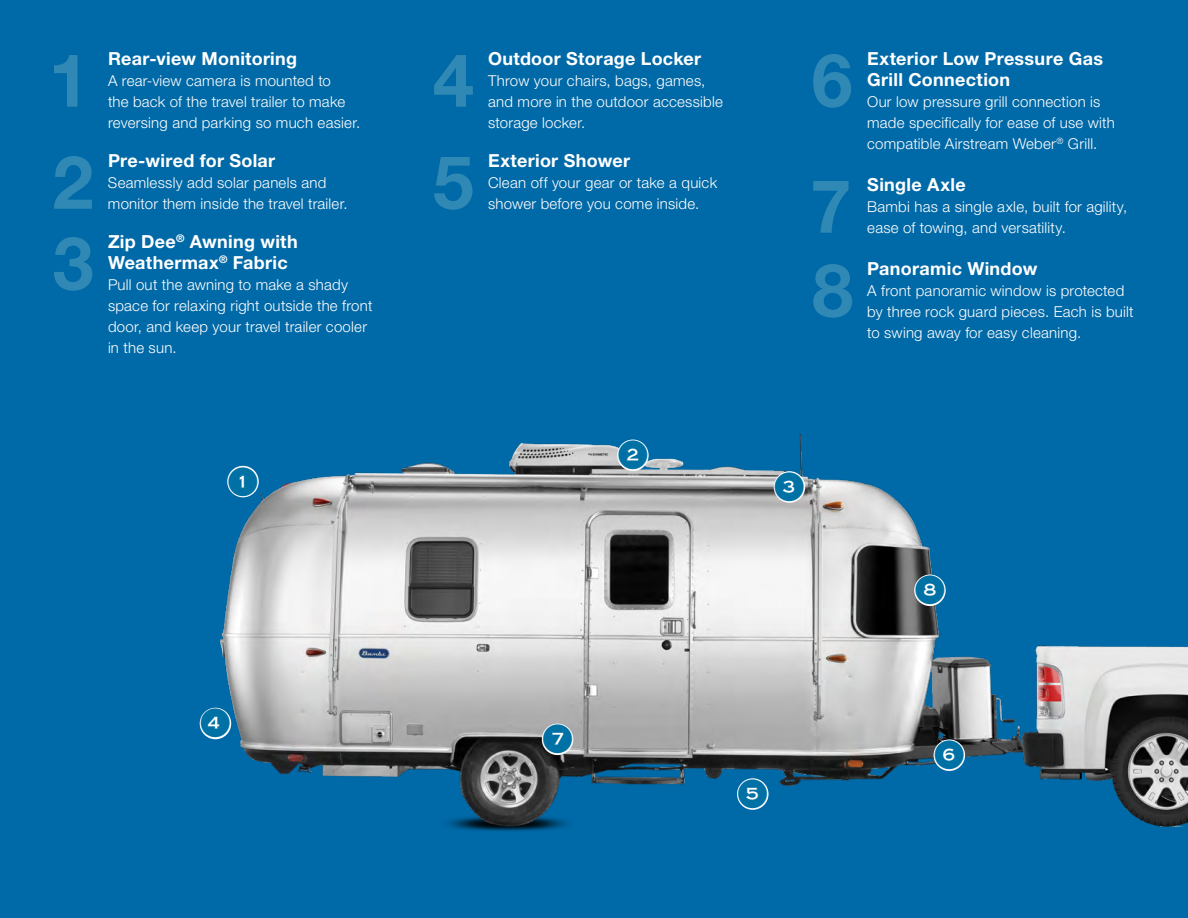
<style>
.page{position:relative;width:1188px;height:918px;background:#0069a7}
.page>*{position:absolute;margin:0;border:0;box-sizing:border-box;transform-origin:0 0}
.t1{font:700 73.8px "Helvetica Neue LT Std";color:#3088b5}
.t2{font:700 18px/21px "Helvetica Neue LT Std";letter-spacing:.015em;color:#fff}
.t3{font:300 15px/21px "Helvetica Neue LT Std";letter-spacing:.015em;color:#fff}
</style>
<div class="page">
<img style="left:199px;top:433px;width:989px;height:398px">
<div style="left:200px;top:708px;width:31px;height:31px;border:6px solid #fff;border-radius:50%"></div>
<div style="left:934px;top:739px;width:31px;height:32px;border:6px solid #fff;border-radius:50%"></div>
<div style="left:542px;top:724px;width:31px;height:31px;border:6px solid #fff;border-radius:50%"></div>
<div style="left:227px;top:466px;width:32px;height:31px;border:6px solid #fff;border-radius:50%"></div>
<div style="left:617px;top:440px;width:32px;height:31px;border:6px solid #fff;border-radius:50%"></div>
<div style="left:774px;top:471px;width:31px;height:32px;border:6px solid #fff;border-radius:50%"></div>
<div style="left:737px;top:778px;width:32px;height:32px;border:6px solid #fff;border-radius:50%"></div>
<div style="left:914px;top:575px;width:32px;height:31px;border:6px solid #fff;border-radius:50%"></div>
<svg style="left:543px;top:725px;width:29px;height:28px"></svg>
<svg style="left:935px;top:741px;width:29px;height:28px"></svg>
<svg style="left:229px;top:467px;width:28px;height:29px"></svg>
<svg style="left:618px;top:441px;width:29px;height:28px"></svg>
<svg style="left:738px;top:779px;width:29px;height:29px"></svg>
<svg style="left:916px;top:576px;width:28px;height:28px"></svg>
<svg style="left:201px;top:709px;width:29px;height:29px"></svg>
<svg style="left:775px;top:472px;width:29px;height:29px"></svg>
<h1 class="t1" style="left:49px;top:35px;width:43px">1</h1>
<p class="t2" style="left:108px;top:47px;width:191px">Rear-view Monitoring</p>
<p class="t3" style="left:108px;top:70px;width:254px">A rear-view camera is mounted to<br>the back of the travel trailer to make reversing and parking so much easier.</p>
<h1 class="t1" style="left:52px;top:137px;width:43px">2</h1>
<p class="t2" style="left:108px;top:149px;width:169px">Pre-wired for Solar</p>
<p class="t3" style="left:108px;top:172px;width:241px">Seamlessly add solar panels and monitor them inside the travel trailer.</p>
<h1 class="t1" style="left:53px;top:218px;width:43px">3</h1>
<p class="t2" style="left:108px;top:230px;width:191px">Zip Dee<sup>®</sup> Awning with<br>Weathermax<sup>®</sup> Fabric</p>
<p class="t3" style="left:108px;top:274px;width:266px">Pull out the awning to make a shady space for relaxing right outside the front door, and keep your travel trailer cooler in the sun.</p>
<h1 class="t1" style="left:433px;top:35px;width:43px">4</h1>
<p class="t2" style="left:488px;top:47px;width:215px">Outdoor Storage Locker</p>
<p class="t3" style="left:488px;top:70px;width:236px">Throw your chairs, bags, games, and more in the outdoor accessible storage locker.</p>
<h1 class="t1" style="left:433px;top:137px;width:43px">5</h1>
<p class="t2" style="left:488px;top:149px;width:143px">Exterior Shower</p>
<p class="t3" style="left:488px;top:172px;width:231px">Clean off your gear or take a quick shower before you come inside.</p>
<h1 class="t1" style="left:812px;top:35px;width:43px">6</h1>
<p class="t2" style="left:867px;top:47px;width:237px">Exterior Low Pressure Gas<br>Grill Connection</p>
<p class="t3" style="left:867px;top:91px;width:249px">Our low pressure grill connection is made specifically for ease of use with compatible Airstream Weber<sup>®</sup> Grill.</p>
<h1 class="t1" style="left:810px;top:161px;width:43px">7</h1>
<p class="t2" style="left:867px;top:173px;width:100px">Single Axle</p>
<p class="t3" style="left:867px;top:196px;width:261px">Bambi has a single axle, built for agility, ease of towing, and versatility.</p>
<h1 class="t1" style="left:812px;top:245px;width:43px">8</h1>
<p class="t2" style="left:867px;top:257px;width:172px">Panoramic Window</p>
<p class="t3" style="left:867px;top:280px;width:268px">A front panoramic window is protected by three rock guard pieces. Each is built to swing away for easy cleaning.</p>
</div>
